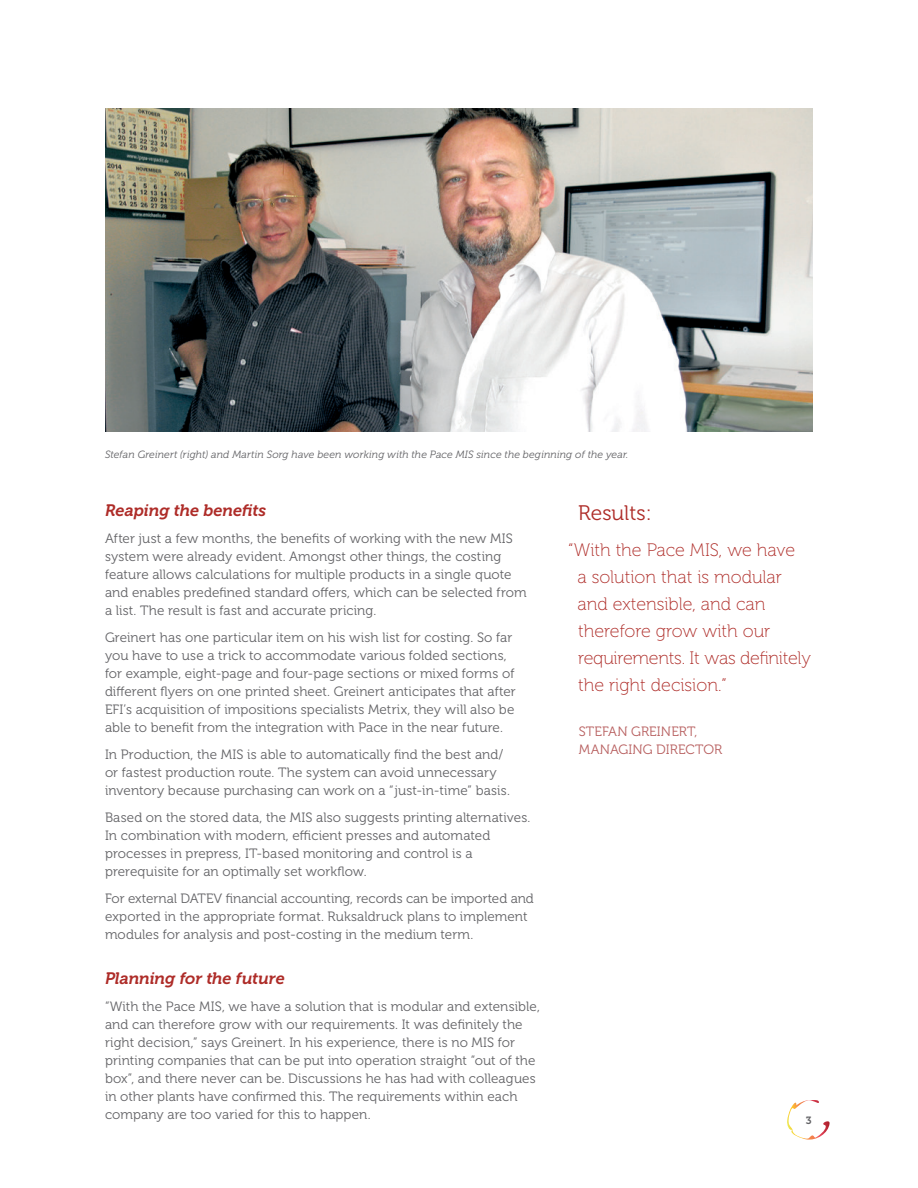
<style>
.page{position:relative;width:918px;height:1188px;background:#fff}
.page>*{position:absolute;margin:0;border:0;box-sizing:border-box;transform-origin:0 0}
.t1{font:21px "Museo 300";color:#ae2c28}
.t2{font:18px/27px "Museo 100";color:#ae2c28}
.t3{font:italic 16.5px "Museo 700";letter-spacing:-.005em;color:#ae2c28}
.t4{font:13.5px/18px "Museo 300";letter-spacing:.005em;color:#636366}
.t5{font:13.5px/18px "Museo 300";letter-spacing:.005em;color:#b75e5e}
.t6{font:italic 10.5px "Museo 300";letter-spacing:.015em;color:#636366}
.t7{font:10.5px "Museo 700";color:#636366}
</style>
<div class="page">
<svg style="left:787px;top:1100px;width:43px;height:40px"></svg>
<img style="left:105px;top:108px;width:708px;height:324px">
<p class="t6" style="left:105px;top:449px;width:525px">Stefan Greinert (right) and Martin Sorg have been working with the Pace MIS since the beginning of the year.</p>
<p class="t3" style="left:105px;top:501px;width:163px">Reaping the benefits</p>
<p class="t4" style="left:105px;top:530px;width:423px">After just a few months, the benefits of working with the new MIS system were already evident. Amongst other things, the costing feature allows calculations for multiple products in a single quote and enables predefined standard offers, which can be selected from a list. The result is fast and accurate pricing.</p>
<p class="t4" style="left:105px;top:629px;width:412px">Greinert has one particular item on his wish list for costing. So far you have to use a trick to accommodate various folded sections, for example, eight-page and four-page sections or mixed forms of different flyers on one printed sheet. Greinert anticipates that after EFI’s acquisition of impositions specialists Metrix, they will also be able to benefit from the integration with Pace in the near future.</p>
<p class="t4" style="left:105px;top:746px;width:406px">In Production, the MIS is able to automatically find the best and/ or fastest production route. The system can avoid unnecessary inventory because purchasing can work on a “just-in-time” basis.</p>
<p class="t4" style="left:105px;top:809px;width:427px">Based on the stored data, the MIS also suggests printing alternatives.<br>In combination with modern, efficient presses and automated processes in prepress, IT-based monitoring and control is a prerequisite for an optimally set workflow.</p>
<p class="t4" style="left:105px;top:890px;width:430px">For external DATEV financial accounting, records can be imported and exported in the appropriate format. Ruksaldruck plans to implement modules for analysis and post-costing in the medium term.</p>
<p class="t3" style="left:105px;top:969px;width:181px">Planning for the future</p>
<p class="t4" style="left:105px;top:998px;width:436px">“With the Pace MIS, we have a solution that is modular and extensible, and can therefore grow with our requirements. It was definitely the right decision,” says Greinert. In his experience, there is no MIS for printing companies that can be put into operation straight “out of the box”, and there never can be. Discussions he has had with colleagues in other plants have confirmed this. The requirements within each company are too varied for this to happen.</p>
<h1 class="t1" style="left:578px;top:501px;width:75px">Results:</h1>
<h2 class="t2" style="left:577px;top:537px;width:235px;text-indent:-9px">“With the Pace MIS, we have<br>a solution that is modular and extensible, and can therefore grow with our requirements. It was definitely the right decision.”</h2>
<p class="t5" style="left:579px;top:722px;width:145px">STEFAN GREINERT,<br>MANAGING DIRECTOR</p>
<p class="t7" style="left:806px;top:1114px;width:7px">3</p>
</div>
